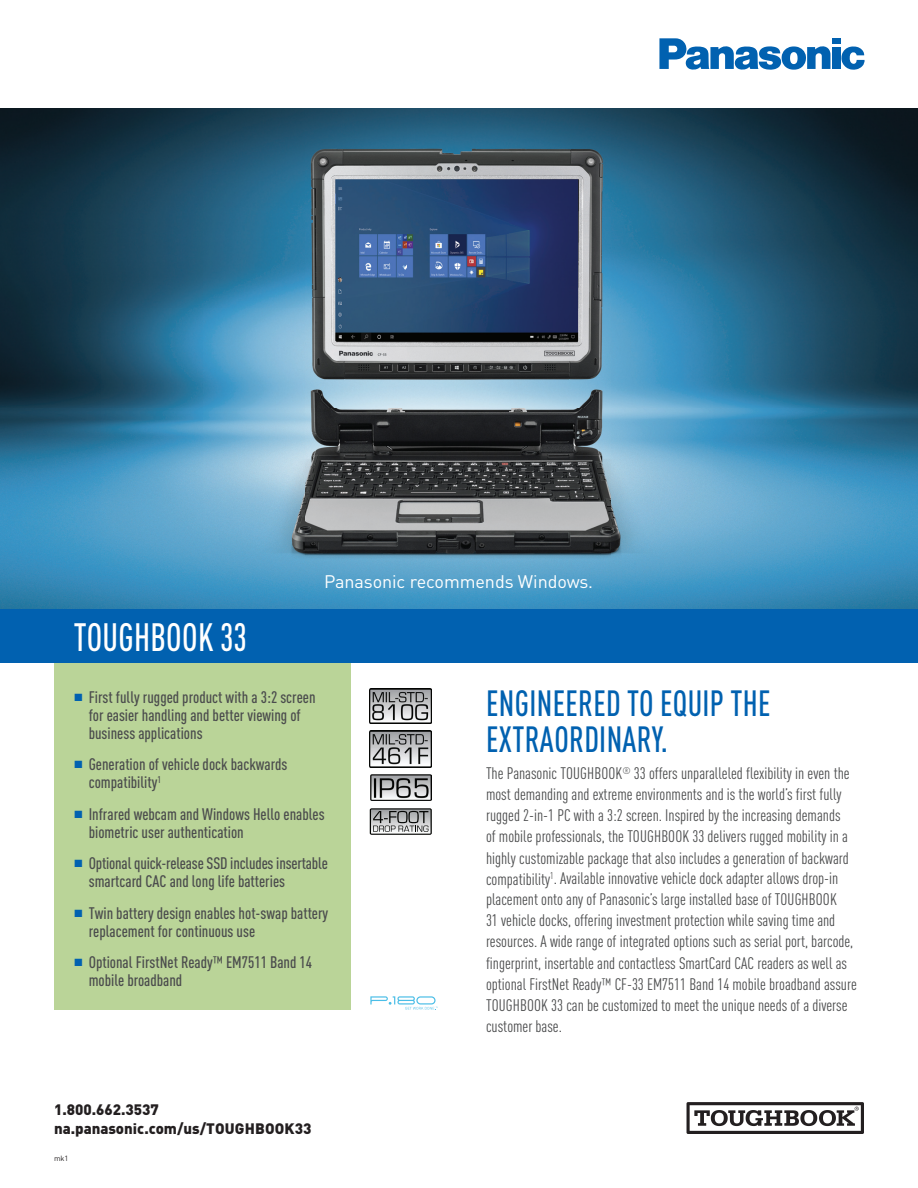
<style>
.page{position:relative;width:918px;height:1188px;background:#fff}
.page>*{position:absolute;margin:0;border:0;box-sizing:border-box;transform-origin:0 0}
.t1{font:500 condensed 39px "DINOT";letter-spacing:.01em;color:#fff;scale:.9 1}
.t2{font:500 condensed 36px/36px "DINOT";letter-spacing:.01em;color:#0161b0;scale:.91 1}
.t3{font:18px "DINOT";letter-spacing:-.005em;color:#fff}
.t4{font:condensed 16.5px/21px "DINOT";color:#4b4c4d}
.t5{font:500 condensed 16.5px/18px "DINOT";color:#4b4c4d}
.t6{font:900 15px/19.5px "DINOT";color:#231f20}
.t7{font:7.5px "DINOT";color:#231f20}
.s1{color:#0161b0}
</style>
<div class="page">
<img style="left:0;top:108px;width:918px;height:501px">
<svg style="left:841px;top:46px;width:24px;height:24px"></svg>
<div style="left:832px;top:38px;width:8px;height:6px;background:#0161b0"></div>
<div style="left:832px;top:47px;width:8px;height:22px;background:#0161b0"></div>
<svg style="left:659px;top:38px;width:171px;height:32px"></svg>
<svg style="left:687px;top:1102px;width:177px;height:32px"></svg>
<img style="left:370px;top:688px;width:62px;height:36px">
<img style="left:370px;top:774px;width:62px;height:27px">
<img style="left:370px;top:731px;width:62px;height:37px">
<div style="left:0;top:609px;width:918px;height:54px;background:#0161b0"></div>
<svg style="left:370px;top:808px;width:62px;height:27px;background:#939494"></svg>
<svg style="left:370px;top:996px;width:68px;height:14px"></svg>
<div style="left:54px;top:663px;width:297px;height:347px;background:#bad498"></div>
<h1 class="t1" style="left:74px;top:614px;width:194px">TOUGHBOOK 33</h1>
<p class="t3" style="left:324px;top:570px;width:271px">Panasonic recommends Windows.</p>
<p class="t5" style="left:89px;top:688px;width:228px;text-indent:-14px"><span class="s1">■</span> First fully rugged product with a 3:2 screen for easier handling and better viewing of business applications</p>
<p class="t5" style="left:89px;top:755px;width:200px;text-indent:-14px"><span class="s1">■</span> Generation of vehicle dock backwards compatibility<sup>1</sup></p>
<p class="t5" style="left:89px;top:805px;width:237px;text-indent:-14px"><span class="s1">■</span> Infrared webcam and Windows Hello enables biometric user authentication</p>
<p class="t5" style="left:89px;top:854px;width:241px;text-indent:-14px"><span class="s1">■</span> Optional quick-release SSD includes insertable smartcard CAC and long life batteries</p>
<p class="t5" style="left:89px;top:904px;width:241px;text-indent:-14px"><span class="s1">■</span> Twin battery design enables hot-swap battery replacement for continuous use</p>
<p class="t5" style="left:89px;top:953px;width:225px;text-indent:-14px"><span class="s1">■</span> Optional FirstNet Ready™ EM7511 Band 14 mobile broadband</p>
<p class="t6" style="left:54px;top:1099px;width:259px">1.800.662.3537 na.panasonic.com/us/TOUGHBOOK33</p>
<p class="t7" style="left:54px;top:1154px;width:16px">mk1</p>
<h2 class="t2" style="left:486px;top:685px;width:314px">ENGINEERED TO EQUIP THE<br>EXTRAORDINARY.</h2>
<p class="t4" style="left:486px;top:763px;width:372px">The Panasonic TOUGHBOOK<sup>®</sup> 33 offers unparalleled flexibility in even the most demanding and extreme environments and is the world’s first fully rugged 2-in-1 PC with a 3:2 screen. Inspired by the increasing demands<br>of mobile professionals, the TOUGHBOOK 33 delivers rugged mobility in a highly customizable package that also includes a generation of backward compatibility<sup>1</sup>. Available innovative vehicle dock adapter allows drop-in placement onto any of Panasonic’s large installed base of TOUGHBOOK<br>31 vehicle docks, offering investment protection while saving time and resources. A wide range of integrated options such as serial port, barcode, fingerprint, insertable and contactless SmartCard CAC readers as well as optional FirstNet Ready™ CF-33 EM7511 Band 14 mobile broadband assure TOUGHBOOK 33 can be customized to meet the unique needs of a diverse customer base.</p>
</div>
